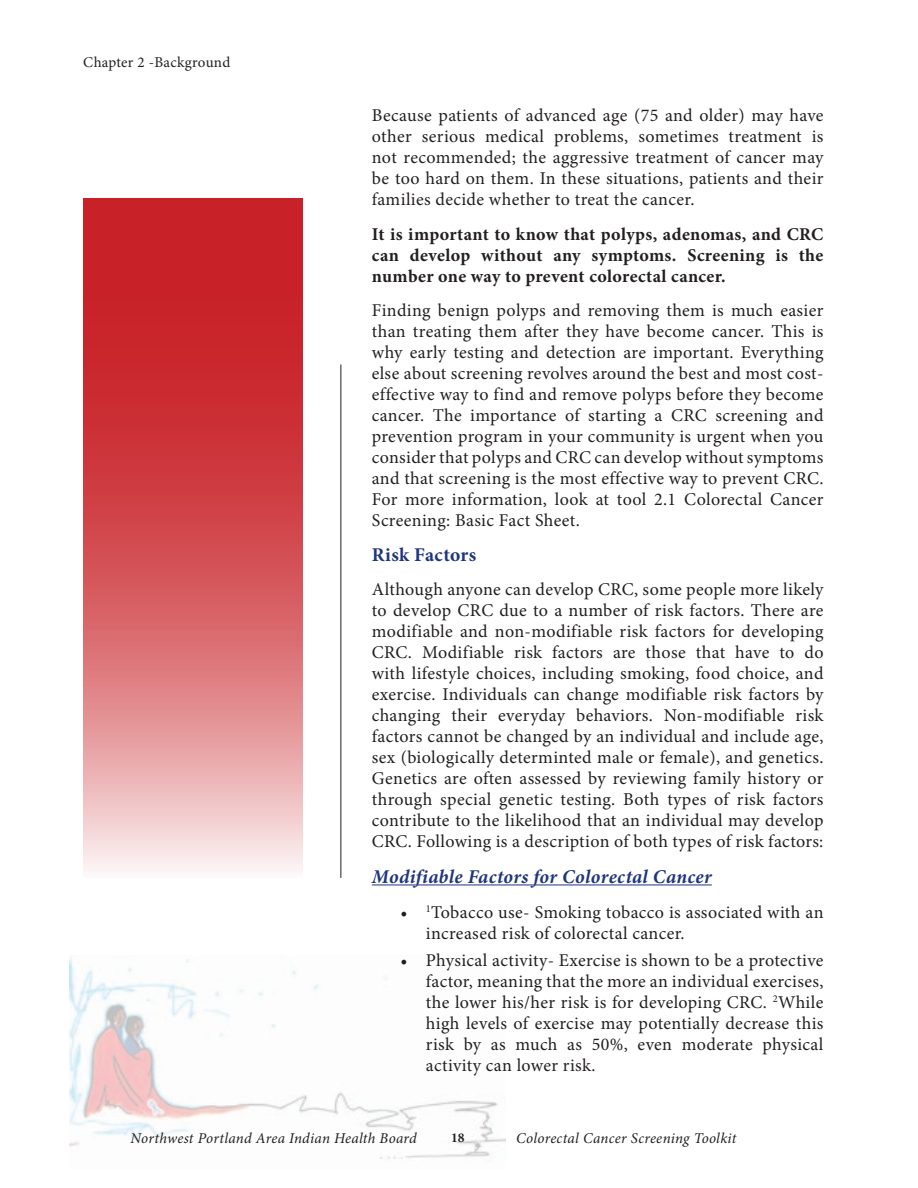
<style>
.page{position:relative;width:918px;height:1188px;background:#fff}
.page>*{position:absolute;margin:0;border:0;box-sizing:border-box;transform-origin:0 0}
.t1{font:italic 700 19.5px "Minion Pro";letter-spacing:.015em;color:#1f357c}
.t2{font:700 19.5px "Minion Pro";letter-spacing:.02em;color:#1f357c}
.t3{font:18px/21px "Minion Pro";letter-spacing:.02em;color:#231f20;text-align:justify}
.t4{font:700 18px/21px "Minion Pro";letter-spacing:.02em;color:#231f20;text-align:justify}
.t5{font:italic 15px "Minion Pro";letter-spacing:.015em;color:#231f20}
.t6{font:15px "Minion Pro";letter-spacing:.015em;color:#231f20}
.t7{font:700 13.5px "Minion Pro";color:#231f20}
</style>
<div class="page">
<img style="left:69px;top:958px;width:437px;height:202px">
<hr style="left:372px;top:884px;width:340px;height:1px;background:#1f357c">
<svg style="left:83px;top:199px;width:220px;height:673px;background:#d75e63"></svg>
<hr style="left:340px;top:364px;width:1px;height:514px;background:#231f20">
<p class="t6" style="left:83px;top:52px;width:148px">Chapter 2 -Background</p>
<p class="t3" style="left:372px;top:105px;width:453px">Because patients of advanced age (75 and older) may have other serious medical problems, sometimes treatment is not recommended; the aggressive treatment of cancer may be too hard on them. In these situations, patients and their families decide whether to treat the cancer.</p>
<p class="t4" style="left:372px;top:223px;width:453px">It is important to know that polyps, adenomas, and CRC can develop without any symptoms. Screening is the number one way to prevent colorectal cancer.</p>
<p class="t3" style="left:372px;top:300px;width:453px">Finding benign polyps and removing them is much easier than treating them after they have become cancer. This is why early testing and detection are important. Everything else about screening revolves around the best and most cost&shy;effective way to find and remove polyps before they become cancer. The importance of starting a CRC screening and prevention program in your community is urgent when you consider that polyps and CRC can develop without symptoms and that screening is the most effective way to prevent CRC.<br>For more information, look at tool 2.1 Colorectal Cancer Screening: Basic Fact Sheet.</p>
<p class="t2" style="left:372px;top:541px;width:106px">Risk Factors</p>
<p class="t3" style="left:372px;top:579px;width:453px">Although anyone can develop CRC, some people more likely to develop CRC due to a number of risk factors. There are modifiable and non-modifiable risk factors for developing CRC. Modifiable risk factors are those that have to do with lifestyle choices, including smoking, food choice, and exercise. Individuals can change modifiable risk factors by changing their everyday behaviors. Non-modifiable risk factors cannot be changed by an individual and include age, sex (biologically determinted male or female), and genetics.<br>Genetics are often assessed by reviewing family history or through special genetic testing. Both types of risk factors contribute to the likelihood that an individual may develop CRC. Following is a description of both types of risk factors:</p>
<p class="t1" style="left:372px;top:863px;width:341px">Modifiable Factors for Colorectal Cancer</p>
<p class="t3" style="left:426px;top:901px;width:399px;text-indent:-26px">• <sup>1</sup>Tobacco use- Smoking tobacco is associated with an increased risk of colorectal cancer.</p>
<p class="t3" style="left:426px;top:950px;width:399px;text-indent:-25px">• Physical activity- Exercise is shown to be a protective factor, meaning that the more an individual exercises, the lower his/her risk is for developing CRC. <sup>2</sup>While high levels of exercise may potentially decrease this risk by as much as 50%, even moderate physical activity can lower risk.</p>
<p class="t5" style="left:131px;top:1128px;width:288px">Northwest Portland Area Indian Health Board</p>
<p class="t5" style="left:516px;top:1128px;width:222px">Colorectal Cancer Screening Toolkit</p>
<p class="t7" style="left:451px;top:1128px;width:15px">18</p>
</div>
